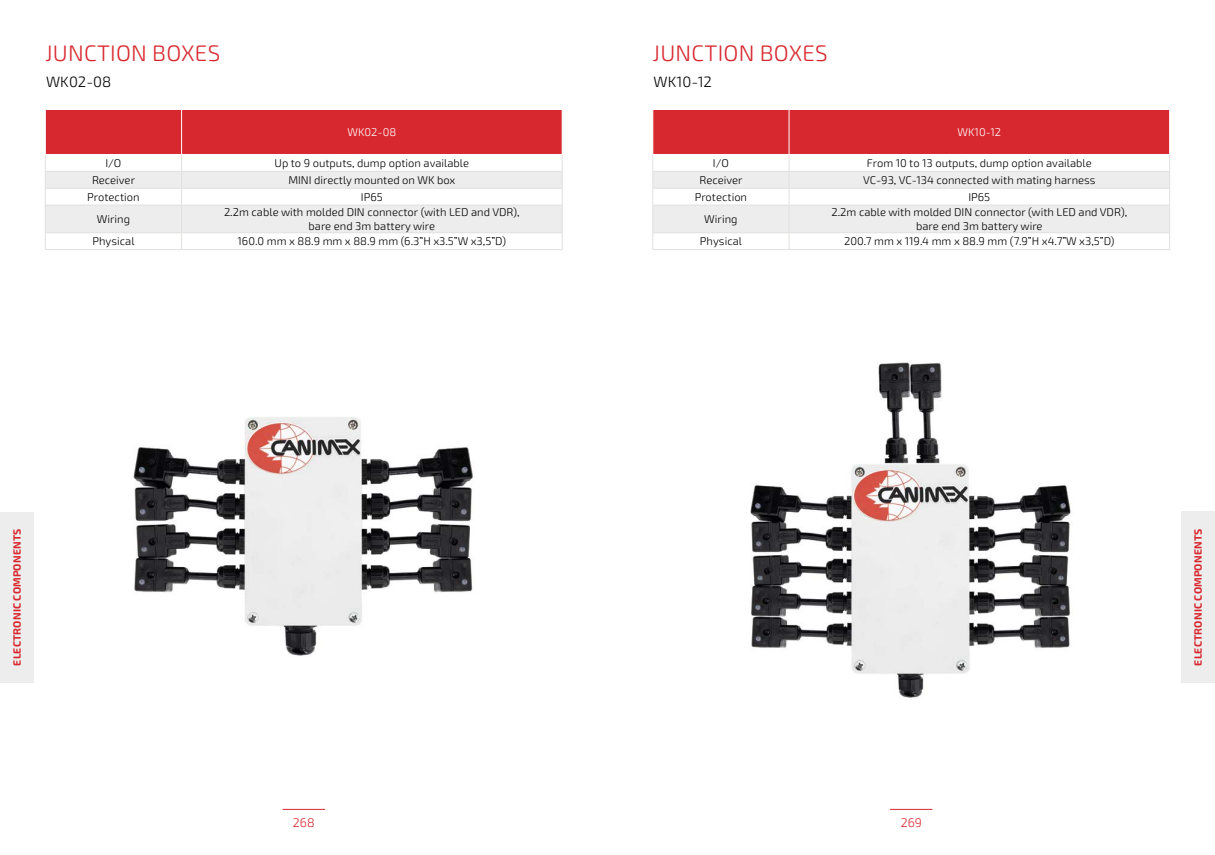
<style>
.page{position:relative;width:1215px;height:855px;background:#fff}
.page>*{position:absolute;margin:0;border:0;box-sizing:border-box;transform-origin:0 0}
.t1{font:300 22.5px "Exo Soft";letter-spacing:.01em;color:#d8282f}
.t2{font:300 15px "Exo Soft";color:#000}
.t3{font:300 12.5px "Exo Soft";color:#d8282f}
.t4{font:300 11.25px/13.5px "Exo Soft";color:#000;text-align:center}
.t5{font:300 11.25px "Exo Soft";color:#fff}
.t6{font:700 10.62px "Exo Soft";letter-spacing:.01em;color:#d8282f}
</style>
<div class="page">
<div style="left:1181px;top:511px;width:34px;height:171px;background:#ededed"></div>
<div style="left:0;top:512px;width:34px;height:171px;background:#ededed"></div>
<hr style="left:283px;top:809px;width:42px;height:1px;background:#d8282f">
<hr style="left:890px;top:809px;width:42px;height:1px;background:#d8282f">
<hr style="left:45px;top:249px;width:137px;height:1px;background:#e0e0df">
<hr style="left:182px;top:249px;width:381px;height:1px;background:#e0e0df">
<svg style="left:45px;top:109px;width:518px;height:140px"></svg>
<hr style="left:652px;top:249px;width:137px;height:1px;background:#e0e0df">
<hr style="left:789px;top:249px;width:381px;height:1px;background:#e0e0df">
<svg style="left:652px;top:109px;width:518px;height:140px"></svg>
<img style="left:750px;top:362px;width:323px;height:336px">
<img style="left:133px;top:417px;width:340px;height:239px">
<h1 class="t1" style="left:45px;top:40px;width:177px">JUNCTION BOXES</h1>
<h1 class="t1" style="left:653px;top:40px;width:177px">JUNCTION BOXES</h1>
<h2 class="t2" style="left:46px;top:73px;width:67px">WK02-08</h2>
<h2 class="t2" style="left:654px;top:73px;width:60px">WK10-12</h2>
<p class="t5" style="left:347px;top:126px;width:50px">WK02-08</p>
<p class="t5" style="left:958px;top:126px;width:45px">WK10-12</p>
<p class="t4" style="left:105px;top:156px;width:17px">I/O</p>
<p class="t4" style="left:275px;top:156px;width:196px">Up to 9 outputs, dump option available</p>
<p class="t4" style="left:92px;top:173px;width:45px">Receiver</p>
<p class="t4" style="left:288px;top:173px;width:169px">MINI directly mounted on WK box</p>
<p class="t4" style="left:87px;top:190px;width:54px">Protection</p>
<p class="t4" style="left:361px;top:190px;width:23px">IP65</p>
<p class="t4" style="left:97px;top:212px;width:35px">Wiring</p>
<p class="t4" style="left:224px;top:206px;width:297px">2.2m cable with molded DIN connector (with LED and VDR), bare end 3m battery wire</p>
<p class="t4" style="left:92px;top:235px;width:44px">Physical</p>
<p class="t4" style="left:238px;top:235px;width:270px">160.0 mm x 88.9 mm x 88.9 mm (6.3”H x3.5”W x3,5”D)</p>
<p class="t4" style="left:713px;top:156px;width:17px">I/O</p>
<p class="t4" style="left:867px;top:156px;width:226px">From 10 to 13 outputs, dump option available</p>
<p class="t4" style="left:700px;top:173px;width:45px">Receiver</p>
<p class="t4" style="left:863px;top:173px;width:234px">VC-93, VC-134 connected with mating harness</p>
<p class="t4" style="left:695px;top:190px;width:54px">Protection</p>
<p class="t4" style="left:968px;top:190px;width:23px">IP65</p>
<p class="t4" style="left:704px;top:212px;width:35px">Wiring</p>
<p class="t4" style="left:832px;top:206px;width:297px">2.2m cable with molded DIN connector (with LED and VDR), bare end 3m battery wire</p>
<p class="t4" style="left:700px;top:235px;width:44px">Physical</p>
<p class="t4" style="left:844px;top:235px;width:272px">200.7 mm x 119.4 mm x 88.9 mm (7.9”H x4.7”W x3,5”D)</p>
<p class="t6" style="left:11px;top:666px;width:138px;rotate:-90deg">ELECTRONIC COMPONENTS</p>
<p class="t6" style="left:1192px;top:666px;width:138px;rotate:-90deg">ELECTRONIC COMPONENTS</p>
<p class="t3" style="left:293px;top:815px;width:23px">268</p>
<p class="t3" style="left:901px;top:815px;width:23px">269</p>
</div>
